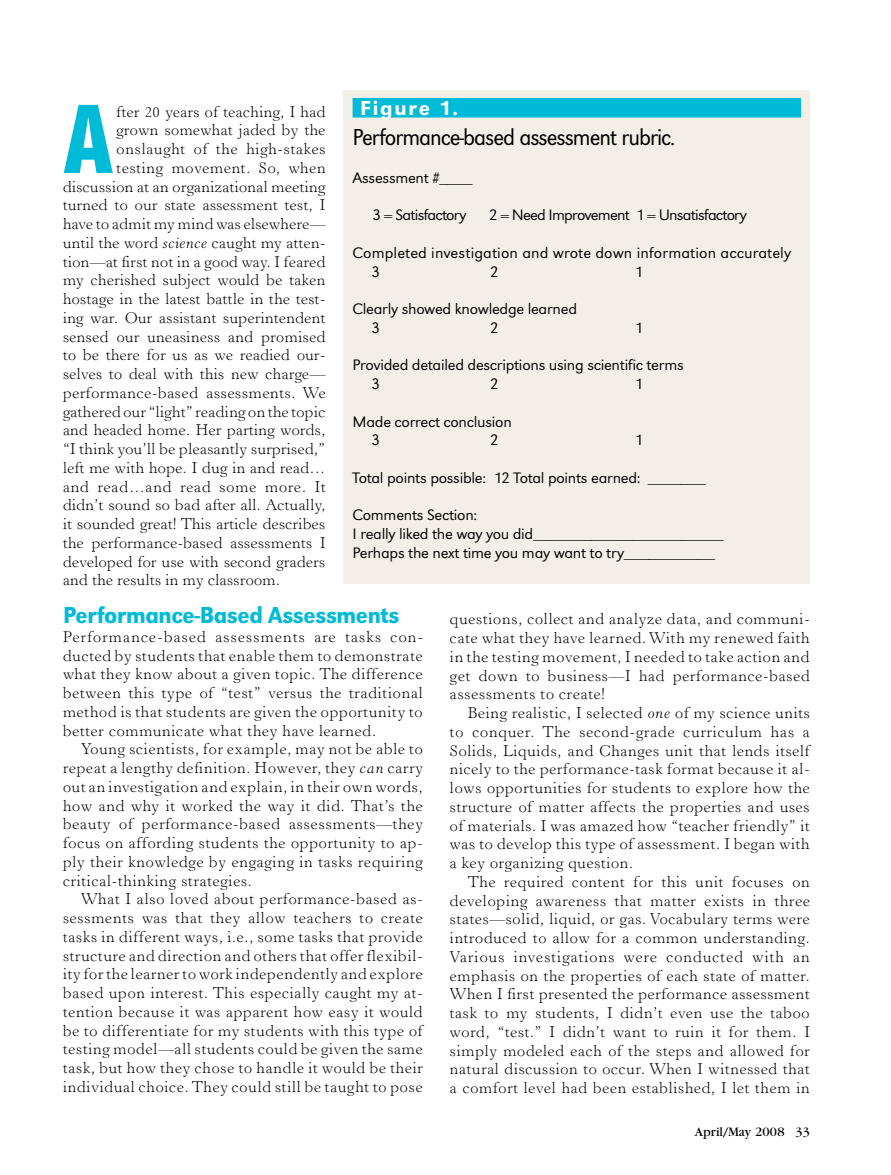
<style>
.page{position:relative;width:891px;height:1175px;background:#fff}
.page>*{position:absolute;margin:0;border:0;box-sizing:border-box;transform-origin:0 0}
.t1{font:900 condensed 90.75px "Helvetica LT Std";color:#00bbd7}
.t2{font:24px "URW Grotesk T Ligh Narr";letter-spacing:-.045em;color:#000}
.t3{font:24px "URW Grotesk T Medi Narr";letter-spacing:-.02em;color:#00bbd7}
.t4{font:500 21px "URW Grotesk T";letter-spacing:.085em;color:#fff}
.t5{font:300 15.75px/18.8px "Horley Old Style";letter-spacing:.025em;color:#000;text-align:justify}
.t6{font:15.75px/18.8px "URW Grotesk T Ligh Wide";letter-spacing:-.02em;color:#000}
.t7{font:15.75px/18.8px "URW Grotesk T Ligh Wide";letter-spacing:.005em;color:#000}
.t8{font:300 15.75px "Horley Old Style";letter-spacing:.05em;color:#000}
.t9{font:15.75px "URW Grotesk T Ligh Wide";letter-spacing:-.05em;color:#000}
.t10{font:300 15.75px "Horley Old Style";letter-spacing:.045em;color:#000}
.t11{font:300 15.75px "Horley Old Style";letter-spacing:.055em;color:#000}
.t12{font:13.5px "Garamond";letter-spacing:.01em;color:#000}
.s1{font-weight:400}
.s2{font-style:italic}
</style>
<div class="page">
<div style="left:344px;top:90px;width:466px;height:494px;background:#f4efe6"></div>
<div style="left:353px;top:98px;width:448px;height:20px;background:#00bbd7"></div>
<h3 class="t4" style="left:360px;top:96px;width:100px">Figure 1.</h3>
<h2 class="t2" style="left:353px;top:124px;width:324px">Performance-based assessment rubric.</h2>
<p class="t6" style="left:353px;top:168px;width:122px">Assessment #____</p>
<p class="t9" style="left:372px;top:206px;width:96px">3 = Satisfactory</p>
<p class="t9" style="left:489px;top:206px;width:260px">2 = Need Improvement 1 = Unsatisfactory</p>
<p class="t7" style="left:372px;top:243px;width:421px;text-indent:-19px">Completed investigation and wrote down information accurately<br>3</p>
<h1 class="t1" style="left:63px;top:82px;width:52px">A</h1>
<p class="t5" style="left:117px;top:103px;width:210px">fter 20 years of teaching, I had</p>
<p class="t5" style="left:117px;top:121px;width:210px">grown somewhat jaded by the</p>
<p class="t8" style="left:117px;top:140px;width:211px">onslaught of the high-stakes</p>
<p class="t8" style="left:117px;top:159px;width:211px">testing movement. So, when</p>
<p class="t5" style="left:63px;top:178px;width:264px">discussion at an organizational meeting</p>
<p class="t5" style="left:63px;top:196px;width:264px">turned to our state assessment test, I</p>
<p class="t5" style="left:63px;top:215px;width:264px">have to admit my mind was elsewhere<span class="s1">—</span></p>
<p class="t5" style="left:63px;top:234px;width:264px">until the word <span class="s2">science</span> caught my atten-</p>
<p class="t5" style="left:63px;top:253px;width:264px">tion<span class="s1">—</span>at first not in a good way. I feared</p>
<p class="t5" style="left:63px;top:271px;width:264px">my cherished subject would be taken</p>
<p class="t5" style="left:63px;top:290px;width:264px">hostage in the latest battle in the test-</p>
<p class="t5" style="left:63px;top:309px;width:264px">ing war. Our assistant superintendent</p>
<p class="t5" style="left:63px;top:328px;width:264px">sensed our uneasiness and promised</p>
<p class="t5" style="left:63px;top:346px;width:264px">to be there for us as we readied our-</p>
<p class="t5" style="left:63px;top:365px;width:264px">selves to deal with this new charge<span class="s1">—</span></p>
<p class="t10" style="left:63px;top:384px;width:264px">performance-based assessments. We</p>
<p class="t5" style="left:63px;top:403px;width:264px">gathered our “light” reading on the topic</p>
<p class="t5" style="left:63px;top:421px;width:264px">and headed home. Her parting words,</p>
<p class="t5" style="left:63px;top:440px;width:264px">“I think you’ll be pleasantly surprised,”</p>
<p class="t5" style="left:63px;top:459px;width:264px">left me with hope. I dug in and read…</p>
<p class="t11" style="left:63px;top:477px;width:264px">and read…and read some more. It</p>
<p class="t5" style="left:63px;top:496px;width:264px">didn’t sound so bad after all. Actually,</p>
<p class="t5" style="left:63px;top:515px;width:264px">it sounded great! This article describes</p>
<p class="t5" style="left:63px;top:534px;width:264px">the performance-based assessments I</p>
<p class="t5" style="left:63px;top:552px;width:264px">developed for use with second graders</p>
<p class="t5" style="left:63px;top:571px;width:219px">and the results in my classroom.</p>
<h2 class="t3" style="left:63px;top:601px;width:338px">Performance-Based Assessments</h2>
<p class="t5" style="left:63px;top:628px;width:362px">Performance-based assessments are tasks con&shy;ducted by students that enable them to demonstrate what they know about a given topic. The difference between this type of “test” versus the traditional method is that students are given the opportunity to better communicate what they have learned.</p>
<p class="t5" style="left:63px;top:740px;width:361px;text-indent:18px">Young scientists, for example, may not be able to repeat a lengthy definition. However, they <span class="s2">can</span> carry out an investigation and explain, in their own words, how and why it worked the way it did. That’s the beauty of performance-based assessments<span class="s1">—</span>they focus on affording students the opportunity to ap&shy;ply their knowledge by engaging in tasks requiring critical-thinking strategies.</p>
<p class="t5" style="left:63px;top:890px;width:361px;text-indent:18px">What I also loved about performance-based as&shy;sessments was that they allow teachers to create tasks in different ways, i.e., some tasks that provide structure and direction and others that offer flexibil&shy;ity for the learner to work independently and explore based upon interest. This especially caught my at&shy;tention because it was apparent how easy it would be to differentiate for my students with this type of testing model<span class="s1">—</span>all students could be given the same task, but how they chose to handle it would be their individual choice. They could still be taught to pose</p>
<p class="t6" style="left:490px;top:262px;width:10px">2</p>
<p class="t6" style="left:635px;top:262px;width:10px">1</p>
<p class="t6" style="left:372px;top:299px;width:207px;text-indent:-19px">Clearly showed knowledge learned<br>3</p>
<p class="t6" style="left:490px;top:318px;width:10px">2</p>
<p class="t6" style="left:635px;top:318px;width:10px">1</p>
<p class="t6" style="left:372px;top:356px;width:314px;text-indent:-19px">Provided detailed descriptions using scientific terms<br>3</p>
<p class="t6" style="left:490px;top:374px;width:10px">2</p>
<p class="t6" style="left:635px;top:374px;width:10px">1</p>
<p class="t6" style="left:372px;top:412px;width:142px;text-indent:-19px">Made correct conclusion<br>3</p>
<p class="t6" style="left:490px;top:431px;width:10px">2</p>
<p class="t6" style="left:635px;top:431px;width:10px">1</p>
<p class="t6" style="left:353px;top:468px;width:355px">Total points possible: 12 Total points earned: _______</p>
<p class="t6" style="left:353px;top:506px;width:372px">Comments Section:<br>I really liked the way you did_______________________<br>Perhaps the next time you may want to try___________</p>
<p class="t5" style="left:450px;top:610px;width:361px">questions, collect and analyze data, and communi&shy;cate what they have learned. With my renewed faith in the testing movement, I needed to take action and get down to business<span class="s1">—</span>I had performance-based assessments to create!</p>
<p class="t5" style="left:450px;top:704px;width:361px;text-indent:18px">Being realistic, I selected <span class="s2">one</span> of my science units to conquer. The second-grade curriculum has a Solids, Liquids, and Changes unit that lends itself nicely to the performance-task format because it al&shy;lows opportunities for students to explore how the structure of matter affects the properties and uses of materials. I was amazed how “teacher friendly” it was to develop this type of assessment. I began with a key organizing question.</p>
<p class="t5" style="left:450px;top:873px;width:361px;text-indent:18px">The required content for this unit focuses on developing awareness that matter exists in three states<span class="s1">—</span>solid, liquid, or gas. Vocabulary terms were introduced to allow for a common understanding.<br>Various investigations were conducted with an emphasis on the properties of each state of matter.<br>When I first presented the performance assessment task to my students, I didn’t even use the taboo word, “test.” I didn’t want to ruin it for them. I simply modeled each of the steps and allowed for natural discussion to occur. When I witnessed that a comfort level had been established, I let them in</p>
<p class="t12" style="left:695px;top:1124px;width:117px">April/May 2008 33</p>
</div>
